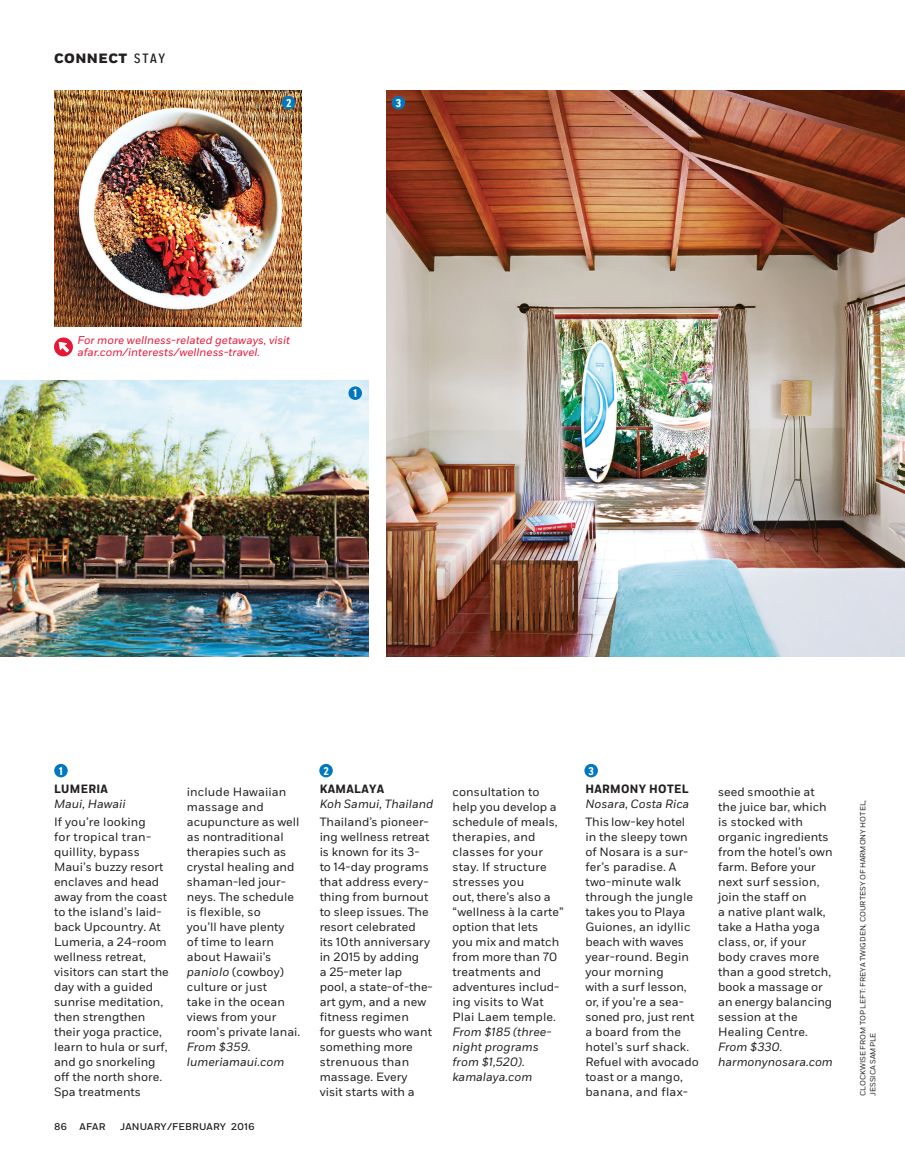
<style>
.page{position:relative;width:905px;height:1168px;background:#fff}
.page>*{position:absolute;margin:0;border:0;box-sizing:border-box;transform-origin:0 0}
.t1{font:800 13.5px "Fort AFAR";letter-spacing:.035em;color:#231f20}
.t2{font:12px/15px "Fort AFAR";color:#231f20}
.t3{font:italic 12px/15px "Fort AFAR";color:#231f20}
.t4{font:700 12px "Fort Cond AFAR";letter-spacing:.03em;color:#231f20}
.t5{font:italic 11.25px/12px "Fort AFAR";color:#e51836}
.t6{font:700 11.25px "Fort Comp AFAR";color:#fff}
.t7{font:500 9.75px "Fort AFAR";letter-spacing:.015em;color:#231f20}
.t8{font:7.5px/9.8px "Fort AFAR";color:#231f20}
.s1{font-family:"Fort Comp AFAR";font-weight:500}
.s2{font-style:italic}
</style>
<div class="page">
<img style="left:0;top:380px;width:368px;height:276px">
<img style="left:54px;top:90px;width:248px;height:237px">
<img style="left:386px;top:90px;width:518px;height:566px">
<div style="left:54px;top:764px;width:14px;height:13px;background:#0077c0;border-radius:50%"></div>
<div style="left:348px;top:386px;width:14px;height:14px;background:#0077c0;border-radius:50%"></div>
<div style="left:282px;top:96px;width:13px;height:14px;background:#0077c0;border-radius:50%"></div>
<div style="left:392px;top:96px;width:13px;height:14px;background:#0077c0;border-radius:50%"></div>
<div style="left:319px;top:764px;width:14px;height:13px;background:#0077c0;border-radius:50%"></div>
<div style="left:584px;top:764px;width:14px;height:13px;background:#0077c0;border-radius:50%"></div>
<svg style="left:54px;top:337px;width:19px;height:19px"></svg>
<svg style="left:58px;top:341px;width:12px;height:12px"></svg>
<p class="t1" style="left:54px;top:50px;width:113px">CONNECT <span class="s1">STAY</span></p>
<p class="t6" style="left:286px;top:96px;width:7px">2</p>
<p class="t6" style="left:396px;top:96px;width:7px">3</p>
<p class="t5" style="left:77px;top:334px;width:214px">For more wellness-related getaways, visit afar.com/interests/wellness-travel.</p>
<p class="t6" style="left:353px;top:386px;width:5px">1</p>
<p class="t6" style="left:59px;top:764px;width:5px">1</p>
<p class="t6" style="left:324px;top:764px;width:7px">2</p>
<p class="t6" style="left:588px;top:764px;width:7px">3</p>
<p class="t4" style="left:54px;top:781px;width:55px">LUMERIA</p>
<p class="t3" style="left:54px;top:796px;width:73px">Maui, Hawaii</p>
<p class="t2" style="left:54px;top:814px;width:116px">If you’re looking<br>for tropical tran&shy;quillity, bypass<br>Maui’s buzzy resort enclaves and head away from the coast to the island’s laid&shy;back Upcountry. At<br>Lumeria, a 24-room wellness retreat, visitors can start the day with a guided sunrise meditation, then strengthen their yoga practice, learn to hula or surf, and go snorkeling off the north shore.<br>Spa treatments</p>
<p class="t2" style="left:187px;top:784px;width:115px">include Hawaiian massage and acupuncture as well as nontraditional therapies such as crystal healing and shaman-led jour&shy;neys. The schedule is flexible, so<br>you’ll have plenty<br>of time to learn about Hawaii’s <span class="s2">paniolo</span> (cowboy) culture or just<br>take in the ocean views from your room’s private lanai.</p>
<p class="t3" style="left:187px;top:1039px;width:99px">From $359. lumeriamaui.com</p>
<p class="t4" style="left:320px;top:781px;width:66px">KAMALAYA</p>
<p class="t3" style="left:320px;top:796px;width:115px">Koh Samui, Thailand</p>
<p class="t2" style="left:320px;top:814px;width:115px">Thailand’s pioneer&shy;ing wellness retreat is known for its 3- to 14-day programs that address every&shy;thing from burnout to sleep issues. The resort celebrated<br>its 10th anniversary in 2015 by adding<br>a 25-meter lap pool, a state-of-the&shy;art gym, and a new fitness regimen<br>for guests who want something more strenuous than massage. Every visit starts with a</p>
<p class="t2" style="left:452px;top:784px;width:113px">consultation to help you develop a schedule of meals, therapies, and classes for your stay. If structure stresses you<br>out, there’s also a “wellness à la carte” option that lets<br>you mix and match from more than 70 treatments and adventures includ&shy;ing visits to Wat<br>Plai Laem temple.</p>
<p class="t3" style="left:452px;top:1024px;width:100px">From $185 (three&shy;night programs from $1,520). kamalaya.com</p>
<p class="t4" style="left:585px;top:781px;width:105px">HARMONY HOTEL</p>
<p class="t3" style="left:585px;top:796px;width:105px">Nosara, Costa Rica</p>
<p class="t2" style="left:585px;top:814px;width:115px">This low-key hotel in the sleepy town of Nosara is a sur&shy;fer’s paradise. A two-minute walk through the jungle takes you to Playa<br>Guiones, an idyllic beach with waves year-round. Begin your morning<br>with a surf lesson, or, if you’re a sea&shy;soned pro, just rent a board from the hotel’s surf shack.<br>Refuel with avocado toast or a mango, banana, and flax-</p>
<p class="t2" style="left:718px;top:784px;width:116px">seed smoothie at the juice bar, which is stocked with organic ingredients from the hotel’s own farm. Before your next surf session, join the staff on<br>a native plant walk, take a Hatha yoga class, or, if your body craves more than a good stretch, book a massage or an energy balancing session at the<br>Healing Centre.</p>
<p class="t3" style="left:718px;top:1039px;width:116px">From $330. harmonynosara.com</p>
<p class="t8" style="left:858px;top:1096px;width:297px;rotate:-90deg">CLOCKWISE FROM TOP LEFT: FREYA TWIGDEN, COURTESY OF HARMONY HOTEL,<br>JESSICA SAMPLE</p>
<p class="t7" style="left:54px;top:1120px;width:15px">86</p>
<p class="t7" style="left:80px;top:1120px;width:27px">AFAR</p>
<p class="t7" style="left:120px;top:1120px;width:136px">JANUARY/FEBRUARY 2016</p>
</div>
